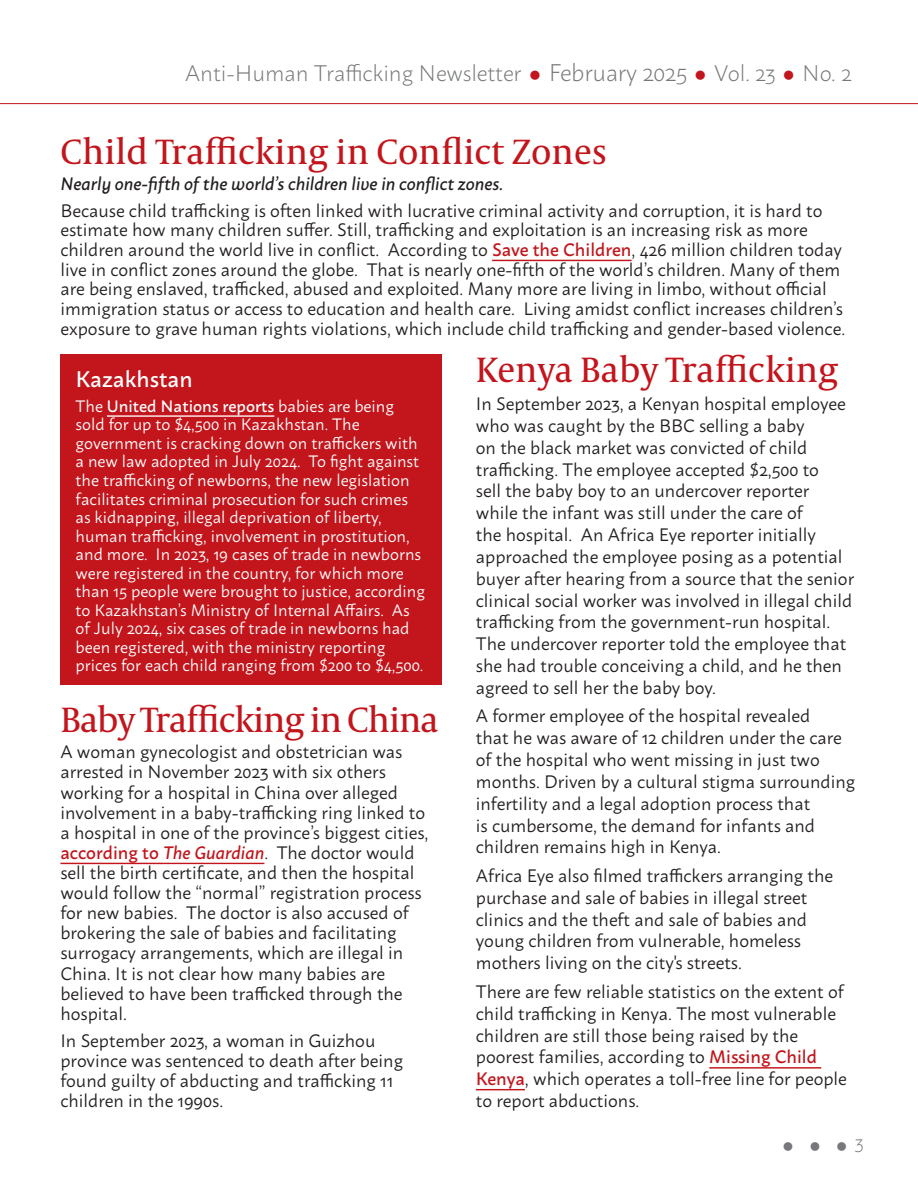
<style>
.page{position:relative;width:918px;height:1188px;background:#fff}
.page>*{position:absolute;margin:0;border:0;box-sizing:border-box;transform-origin:0 0}
.t1{font:36px "Capitolium News 2";color:#c2151c}
.t2{font:36px "Capitolium News 2";letter-spacing:-.03em;color:#c2151c}
.t3{font:300 22.5px "Macho";letter-spacing:-.005em;color:#76787b}
.t4{font:500 22.5px "Macho";color:#fff}
.Yellow_Bullets_with_Black_Text{font:18px/21.9px "Macho";color:#231f20}
.Yellow_Bullets_with_Black_Text-2{font:italic 500 18px "Macho";color:#231f20}
.t5{font:300 18px "Macho";color:#76787b}
.Yellow_Bullets_with_Black_Text-3{font:16.5px/18.5px "Macho";color:#fff}
.s1{color:#c2151c}
.s2{font-size:24px}
.s3{font-weight:500;color:#c2151c}
.s4{font-weight:500}
.s5{font-weight:500;font-style:italic;color:#c2151c}
</style>
<div class="page">
<div style="left:61px;top:354px;width:381px;height:331px;background:#c2151c"></div>
<hr style="left:0;top:103px;width:918px;height:1px;background:#c2151c">
<hr style="left:492px;top:260px;width:140px;height:1px;background:#c2151c">
<hr style="left:60px;top:863px;width:103px;height:1px;background:#c2151c">
<hr style="left:163px;top:863px;width:101px;height:1px;background:#c2151c">
<hr style="left:709px;top:1067px;width:112px;height:2px;background:#c2151c">
<hr style="left:476px;top:1089px;width:49px;height:1px;background:#c2151c">
<hr style="left:107px;top:415px;width:167px;height:2px;background:#fff">
<p class="t3" style="left:185px;top:53px;width:668px">Anti-Human Trafficking Newsletter <span class="s1">●</span> <span class="s2">February 2025</span> <span class="s1">●</span> Vol. 23 <span class="s1">●</span> No. 2</p>
<p class="t1" style="left:60px;top:126px;width:548px">Child Trafficking in Conflict Zones</p>
<p class="Yellow_Bullets_with_Black_Text-2" style="left:60px;top:168px;width:445px">Nearly one-fifth of the world’s children live in conflict zones.</p>
<p class="Yellow_Bullets_with_Black_Text" style="left:60px;top:199px;width:786px;line-height:19.6px">Because child trafficking is often linked with lucrative criminal activity and corruption, it is hard to estimate how many children suffer. Still, trafficking and exploitation is an increasing risk as more children around the world live in conflict. According to <span class="s3">Save the Children</span>, 426 million children today live in conflict zones around the globe. That is nearly one-fifth of the world’s children. Many of them are being enslaved, trafficked, abused and exploited. Many more are living in limbo, without official immigration status or access to education and health care. Living amidst conflict increases children’s exposure to grave human rights violations, which include child trafficking and gender-based violence.</p>
<p class="t4" style="left:76px;top:359px;width:119px">Kazakhstan</p>
<p class="Yellow_Bullets_with_Black_Text-3" style="left:76px;top:395px;width:351px">The <span class="s4">United Nations reports</span> babies are being sold for up to $4,500 in Kazakhstan. The government is cracking down on traffickers with a new law adopted in July 2024. To fight against the trafficking of newborns, the new legislation facilitates criminal prosecution for such crimes as kidnapping, illegal deprivation of liberty, human trafficking, involvement in prostitution, and more. In 2023, 19 cases of trade in newborns were registered in the country, for which more than 15 people were brought to justice, according to Kazakhstan’s Ministry of Internal Affairs. As of July 2024, six cases of trade in newborns had been registered, with the ministry reporting prices for each child ranging from $200 to $4,500.</p>
<p class="t2" style="left:60px;top:694px;width:380px">Baby Trafficking in China</p>
<p class="Yellow_Bullets_with_Black_Text" style="left:60px;top:740px;width:370px;line-height:20.1px">A woman gynecologist and obstetrician was arrested in November 2023 with six others working for a hospital in China over alleged involvement in a baby-trafficking ring linked to a hospital in one of the province’s biggest cities, <span class="s3">according to</span> <span class="s5">The Guardian</span>. The doctor would sell the birth certificate, and then the hospital would follow the “normal” registration process for new babies. The doctor is also accused of brokering the sale of babies and facilitating surrogacy arrangements, which are illegal in China. It is not clear how many babies are believed to have been trafficked through the hospital.</p>
<p class="Yellow_Bullets_with_Black_Text" style="left:60px;top:1028px;width:344px;line-height:20.1px">In September 2023, a woman in Guizhou province was sentenced to death after being found guilty of abducting and trafficking 11 children in the 1990s.</p>
<p class="t1" style="left:476px;top:344px;width:364px">Kenya Baby Trafficking</p>
<p class="Yellow_Bullets_with_Black_Text" style="left:476px;top:391px;width:380px">In September 2023, a Kenyan hospital employee who was caught by the BBC selling a baby<br>on the black market was convicted of child trafficking. The employee accepted $2,500 to<br>sell the baby boy to an undercover reporter while the infant was still under the care of<br>the hospital. An Africa Eye reporter initially approached the employee posing as a potential buyer after hearing from a source that the senior clinical social worker was involved in illegal child trafficking from the government-run hospital.<br>The undercover reporter told the employee that she had trouble conceiving a child, and he then agreed to sell her the baby boy.</p>
<p class="Yellow_Bullets_with_Black_Text" style="left:476px;top:703px;width:381px">A former employee of the hospital revealed<br>that he was aware of 12 children under the care of the hospital who went missing in just two months. Driven by a cultural stigma surrounding infertility and a legal adoption process that<br>is cumbersome, the demand for infants and children remains high in Kenya.</p>
<p class="Yellow_Bullets_with_Black_Text" style="left:476px;top:863px;width:359px">Africa Eye also filmed traffickers arranging the purchase and sale of babies in illegal street clinics and the theft and sale of babies and young children from vulnerable, homeless mothers living on the city's streets.</p>
<p class="Yellow_Bullets_with_Black_Text" style="left:476px;top:979px;width:373px">There are few reliable statistics on the extent of child trafficking in Kenya. The most vulnerable children are still those being raised by the poorest families, according to <span class="s3">Missing Child Kenya</span>, which operates a toll-free line for people to report abductions.</p>
<p class="t5" style="left:782px;top:1130px;width:83px">●●●3</p>
</div>
